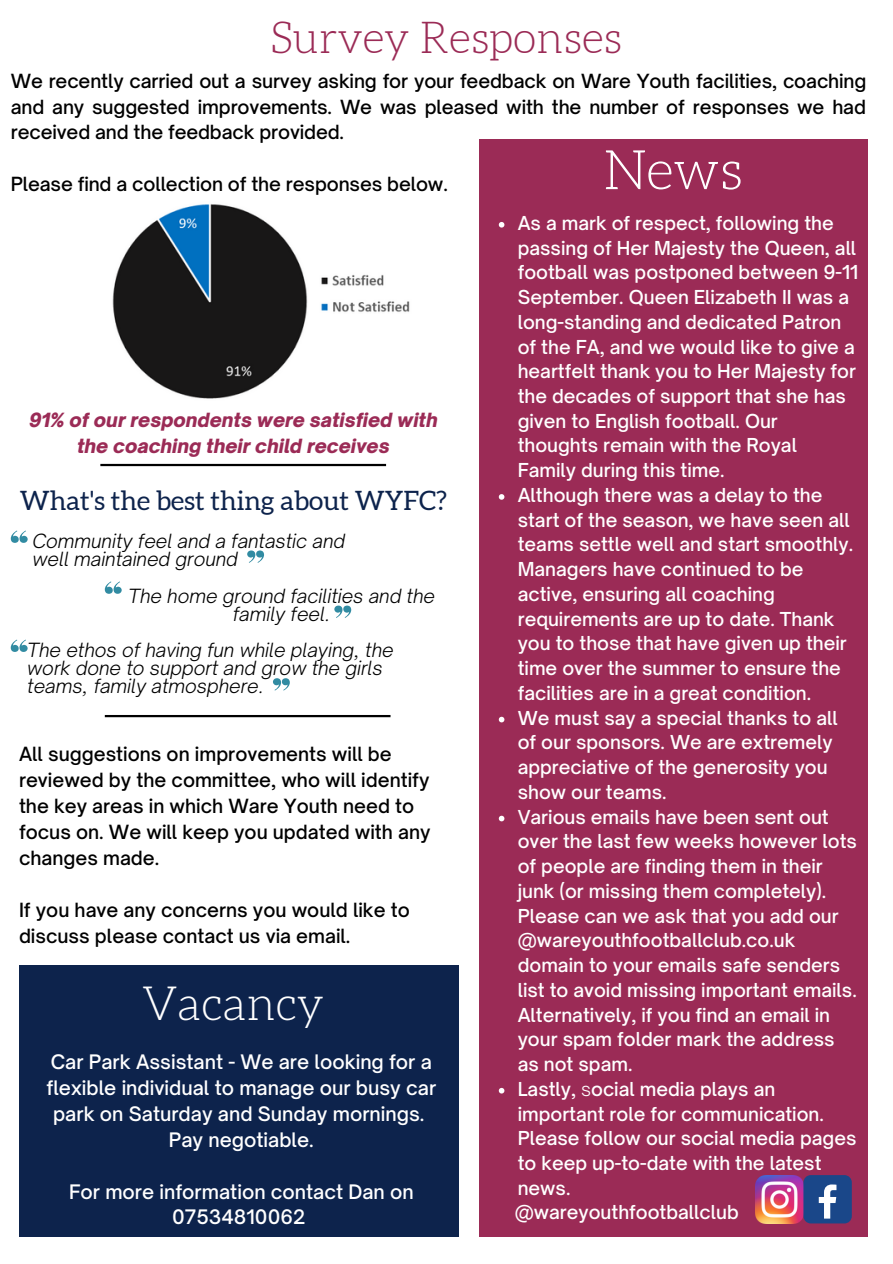
<style>
.page{position:relative;width:893px;height:1264px;background:#fff}
.page>*{position:absolute;margin:0;border:0;box-sizing:border-box;transform-origin:0 0}
.t1{font:300 54.6px "Aleo";color:#fff}
.t2{font:300 46.5px "Aleo";color:#fff}
.t3{font:300 43.35px "Aleo";color:#9b2b56}
.t4{font:26.7px "Aleo";color:#0d234c}
.t5{font:500 19.05px/25.8px "Open Sauce One";color:#fff;text-align:center}
.t6{font:500 18.75px/25.8px "Open Sauce One";color:#000}
.t7{font:italic 300 18.75px/18px "Open Sauce One";color:#000}
.t8{font:italic 900 18.75px/25.8px "Open Sauce One";color:#9b2b56;text-align:center}
.t9{font:500 18.6px/25.8px "Open Sauce One";letter-spacing:-.005em;color:#000;text-align:justify}
.t10{font:500 18.45px/24.8px "Open Sauce One";color:#fff}
.s1{font-weight:300}
</style>
<div class="page">
<div style="left:19px;top:965px;width:439px;height:271px;background:#0d234c"></div>
<div style="left:479px;top:139px;width:388px;height:1097px;background:#9b2b56"></div>
<img style="left:112px;top:204px;width:298px;height:195px">
<svg style="left:11px;top:530px;width:17px;height:13px"></svg>
<svg style="left:247px;top:550px;width:17px;height:13px"></svg>
<svg style="left:105px;top:581px;width:17px;height:13px"></svg>
<svg style="left:334px;top:605px;width:17px;height:13px"></svg>
<svg style="left:11px;top:639px;width:17px;height:13px"></svg>
<svg style="left:273px;top:678px;width:17px;height:12px"></svg>
<hr style="left:100px;top:464px;width:286px;height:2px;background:#000">
<hr style="left:105px;top:715px;width:285px;height:2px;background:#000">
<img style="left:755px;top:1175px;width:48px;height:48px">
<div style="left:803px;top:1175px;width:48px;height:48px;background:#1a4789;border-radius:7px"></div>
<svg style="left:818px;top:1184px;width:18px;height:34px"></svg>
<svg style="left:498px;top:222px;width:6px;height:5px"></svg>
<svg style="left:498px;top:494px;width:6px;height:5px"></svg>
<svg style="left:498px;top:716px;width:6px;height:6px"></svg>
<svg style="left:498px;top:815px;width:6px;height:6px"></svg>
<svg style="left:498px;top:1087px;width:6px;height:6px"></svg>
<h3 class="t3" style="left:270px;top:18px;width:353px">Survey Responses</h3>
<p class="t9" style="left:11px;top:68px;width:857px">We recently carried out a survey asking for your feedback on Ware Youth facilities, coaching and any suggested improvements. We was pleased with the number of responses we had received and the feedback provided.</p>
<p class="t9" style="left:11px;top:171px;width:438px">Please find a collection of the responses below.</p>
<p class="t10" style="left:517px;top:210px;width:342px">As a mark of respect, following the passing of Her Majesty the Queen, all football was postponed between 9-11<br>September. Queen Elizabeth II was a long-standing and dedicated Patron of the FA, and we would like to give a heartfelt thank you to Her Majesty for the decades of support that she has given to English football. Our thoughts remain with the Royal<br>Family during this time.<br>Although there was a delay to the start of the season, we have seen all teams settle well and start smoothly.<br>Managers have continued to be active, ensuring all coaching requirements are up to date. Thank you to those that have given up their time over the summer to ensure the facilities are in a great condition.<br>We must say a special thanks to all of our sponsors. We are extremely appreciative of the generosity you show our teams.<br>Various emails have been sent out over the last few weeks however lots of people are finding them in their junk (or missing them completely).<br>Please can we ask that you add our @wareyouthfootballclub.co.uk domain to your emails safe senders list to avoid missing important emails.<br>Alternatively, if you find an email in your spam folder mark the address as not spam.<br>Lastly, <span class="s1">s</span>ocial media plays an important role for communication.<br>Please follow our social media pages to keep up-to-date with the latest news.</p>
<h1 class="t1" style="left:603px;top:145px;width:141px">News</h1>
<p class="t8" style="left:29px;top:407px;width:410px">91% of our respondents were satisfied with the coaching their child receives</p>
<h3 class="t4" style="left:20px;top:488px;width:428px">What's the best thing about WYFC?</h3>
<p class="t7" style="left:32px;top:532px;width:314px">Community feel and a fantastic and well maintained ground</p>
<p class="t7" style="left:128px;top:586px;width:308px;text-align:center">The home ground facilities and the family feel.</p>
<p class="t7" style="left:27px;top:641px;width:368px">The ethos of having fun while playing, the work done to support and grow the girls teams, family atmosphere.</p>
<p class="t6" style="left:19px;top:741px;width:413px">All suggestions on improvements will be reviewed by the committee, who will identify the key areas in which Ware Youth need to focus on. We will keep you updated with any changes made.</p>
<p class="t6" style="left:19px;top:896px;width:392px">If you have any concerns you would like to discuss please contact us via email.</p>
<h2 class="t2" style="left:142px;top:982px;width:183px">Vacancy</h2>
<p class="t5" style="left:46px;top:1048px;width:391px">Car Park Assistant - We are looking for a flexible individual to manage our busy car park on Saturday and Sunday mornings.<br>Pay negotiable.</p>
<p class="t5" style="left:69px;top:1178px;width:346px">For more information contact Dan on<br>07534810062</p>
<p class="t10" style="left:514px;top:1199px;width:226px">@wareyouthfootballclub</p>
</div>
